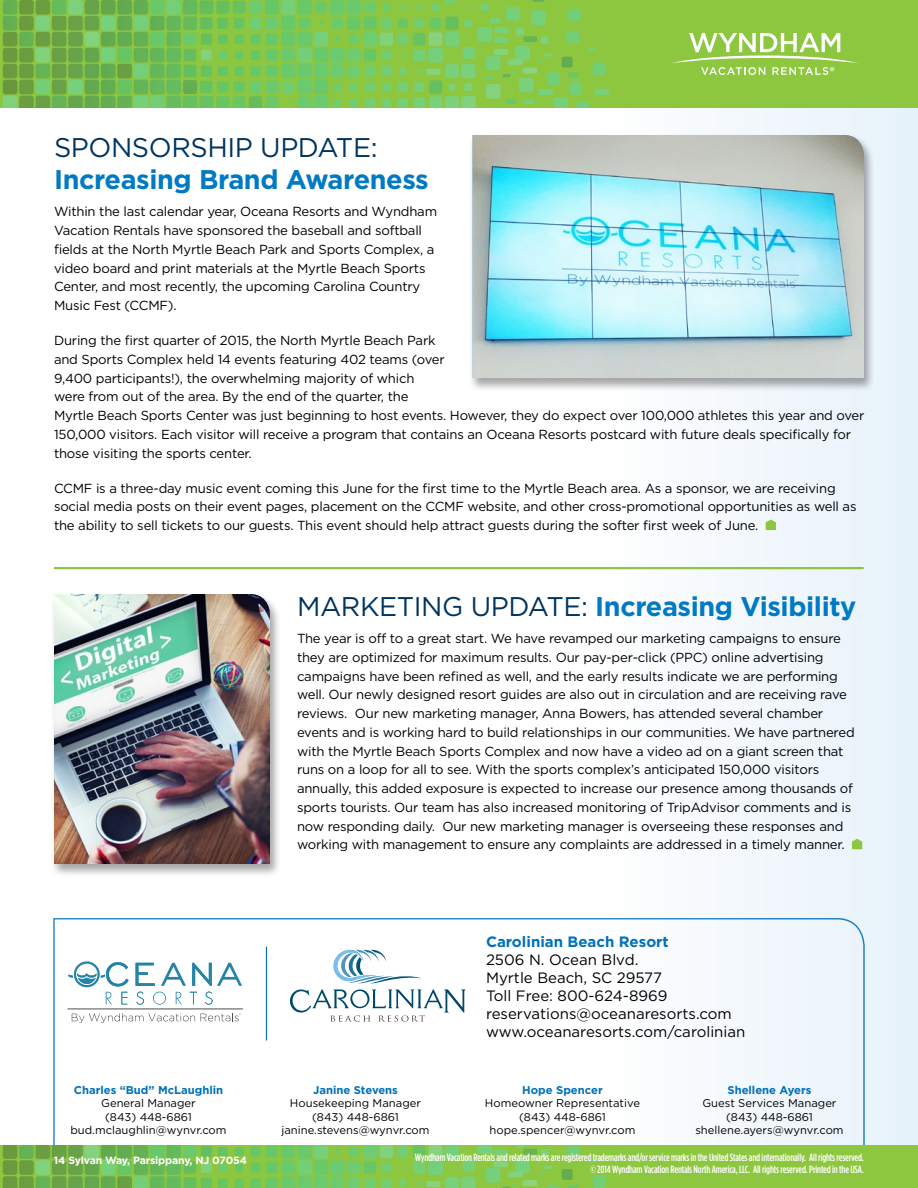
<style>
.page{position:relative;width:918px;height:1188px;background:#fff}
.page>*{position:absolute;margin:0;border:0;box-sizing:border-box;transform-origin:0 0}
.t1{font:700 27px "Gotham";letter-spacing:-.015em;color:#007ac2}
.t2{font:27px "Gotham";letter-spacing:-.015em;color:#00355f}
.t3{font:15px/18px "Gotham";color:#000}
.t4{font:700 15px "Gotham";color:#0071b9}
.t5{font:13.2px/18.8px "Gotham";letter-spacing:-.015em;color:#000}
.t6{font:11.25px/13.5px "Gotham";color:#000;text-align:center}
.t7{font:700 11.25px "Gotham";color:#0071b9}
.t8{font:500 10.5px/12px "Gotham Condensed";letter-spacing:-.015em;color:#fff;text-align:right}
.t9{font:700 10.5px "Gotham";letter-spacing:-.015em;color:#fff}
.s1{font-weight:400;color:#00355f}
</style>
<div class="page">
<div style="left:0;top:0;width:918px;height:1159px;background:linear-gradient(to right,#fff,#f0f7fc)"></div>
<div style="left:0;top:1145px;width:918px;height:43px;background:#8dc63f"></div>
<div style="left:0;top:0;width:918px;height:108px;background:#8dc63f"></div>
<svg style="left:3px;top:0;width:606px;height:108px"></svg>
<svg style="left:593px;top:1175px;width:12px;height:13px"></svg>
<svg style="left:235px;top:1147px;width:9px;height:9px"></svg>
<svg style="left:218px;top:1147px;width:10px;height:9px"></svg>
<svg style="left:235px;top:1164px;width:8px;height:8px"></svg>
<svg style="left:234px;top:1179px;width:10px;height:9px"></svg>
<svg style="left:218px;top:1179px;width:10px;height:9px"></svg>
<svg style="left:218px;top:1163px;width:9px;height:9px"></svg>
<svg style="left:3px;top:1145px;width:209px;height:43px"></svg>
<svg style="left:589px;top:1158px;width:8px;height:6px"></svg>
<svg style="left:250px;top:1145px;width:329px;height:43px"></svg>
<svg style="left:670px;top:33px;width:189px;height:42px"></svg>
<hr style="left:266px;top:947px;width:1px;height:93px;background:#0071b9">
<svg style="left:136px;top:963px;width:106px;height:42px"></svg>
<svg style="left:68px;top:961px;width:61px;height:44px"></svg>
<hr style="left:68px;top:1009px;width:175px;height:1px;background:#4f4e50">
<svg style="left:72px;top:1013px;width:169px;height:10px"></svg>
<svg style="left:290px;top:950px;width:175px;height:72px"></svg>
<svg style="left:766px;top:520px;width:10px;height:10px"></svg>
<div style="left:469px;top:133px;width:406px;height:259px;background:#000;opacity:.35"></div>
<img style="left:472px;top:135px;width:392px;height:243px">
<hr style="left:55px;top:567px;width:808px;height:2px;background:#8dc63f">
<svg style="left:852px;top:839px;width:10px;height:10px"></svg>
<div style="left:50px;top:592px;width:231px;height:285px;background:#000;opacity:.35"></div>
<img style="left:54px;top:594px;width:216px;height:270px">
<h1 class="t2" style="left:54px;top:131px;width:325px">SPONSORSHIP UPDATE:</h1>
<h1 class="t1" style="left:54px;top:163px;width:376px">Increasing Brand Awareness</h1>
<p class="t5" style="left:54px;top:202px;width:385px">Within the last calendar year, Oceana Resorts and Wyndham Vacation Rentals have sponsored the baseball and softball fields at the North Myrtle Beach Park and Sports Complex, a video board and print materials at the Myrtle Beach Sports Center, and most recently, the upcoming Carolina Country Music Fest (CCMF).</p>
<p class="t5" style="left:54px;top:331px;width:812px">During the first quarter of 2015, the North Myrtle Beach Park<br>and Sports Complex held 14 events featuring 402 teams (over<br>9,400 participants!), the overwhelming majority of which<br>were from out of the area. By the end of the quarter, the<br>Myrtle Beach Sports Center was just beginning to host events. However, they do expect over 100,000 athletes this year and over 150,000 visitors. Each visitor will receive a program that contains an Oceana Resorts postcard with future deals specifically for those visiting the sports center.</p>
<p class="t5" style="left:54px;top:478px;width:804px">CCMF is a three-day music event coming this June for the first time to the Myrtle Beach area. As a sponsor, we are receiving social media posts on their event pages, placement on the CCMF website, and other cross-promotional opportunities as well as the ability to sell tickets to our guests. This event should help attract guests during the softer first week of June.</p>
<h1 class="t1" style="left:297px;top:590px;width:561px"><span class="s1">MARKETING UPDATE:</span> Increasing Visibility</h1>
<p class="t5" style="left:297px;top:629px;width:559px">The year is off to a great start. We have revamped our marketing campaigns to ensure they are optimized for maximum results. Our pay-per-click (PPC) online advertising campaigns have been refined as well, and the early results indicate we are performing well. Our newly designed resort guides are also out in circulation and are receiving rave reviews. Our new marketing manager, Anna Bowers, has attended several chamber events and is working hard to build relationships in our communities. We have partnered with the Myrtle Beach Sports Complex and now have a video ad on a giant screen that runs on a loop for all to see. With the sports complex’s anticipated 150,000 visitors annually, this added exposure is expected to increase our presence among thousands of sports tourists. Our team has also increased monitoring of TripAdvisor comments and is now responding daily. Our new marketing manager is overseeing these responses and working with management to ensure any complaints are addressed in a timely manner.</p>
<p class="t7" style="left:74px;top:1083px;width:151px">Charles “Bud” McLaughlin</p>
<p class="t6" style="left:70px;top:1096px;width:158px">General Manager<br>(843) 448-6861 bud.mclaughlin@wynvr.com</p>
<p class="t9" style="left:54px;top:1154px;width:194px">14 Sylvan Way, Parsippany, NJ 07054</p>
<p class="t7" style="left:313px;top:1083px;width:86px">Janine Stevens</p>
<p class="t6" style="left:281px;top:1096px;width:150px">Housekeeping Manager (843) 448-6861 janine.stevens@wynvr.com</p>
<p class="t4" style="left:486px;top:933px;width:184px">Carolinian Beach Resort</p>
<p class="t3" style="left:486px;top:951px;width:261px">2506 N. Ocean Blvd.<br>Myrtle Beach, SC 29577<br>Toll Free: 800-624-8969 reservations@oceanaresorts.com www.oceanaresorts.com/carolinian</p>
<p class="t7" style="left:522px;top:1083px;width:82px">Hope Spencer</p>
<p class="t6" style="left:485px;top:1096px;width:157px">Homeowner Representative (843) 448-6861 hope.spencer@wynvr.com</p>
<p class="t7" style="left:727px;top:1083px;width:86px">Shellene Ayers</p>
<p class="t6" style="left:695px;top:1096px;width:150px">Guest Services Manager (843) 448-6861 shellene.ayers@wynvr.com</p>
<p class="t8" style="left:415px;top:1151px;width:451px">Wyndham Vacation Rentals and related marks are registered trademarks and/or service marks in the United States and internationally. All rights reserved. © 2014 Wyndham Vacation Rentals North America, LLC. All rights reserved. Printed in the USA.</p>
</div>
